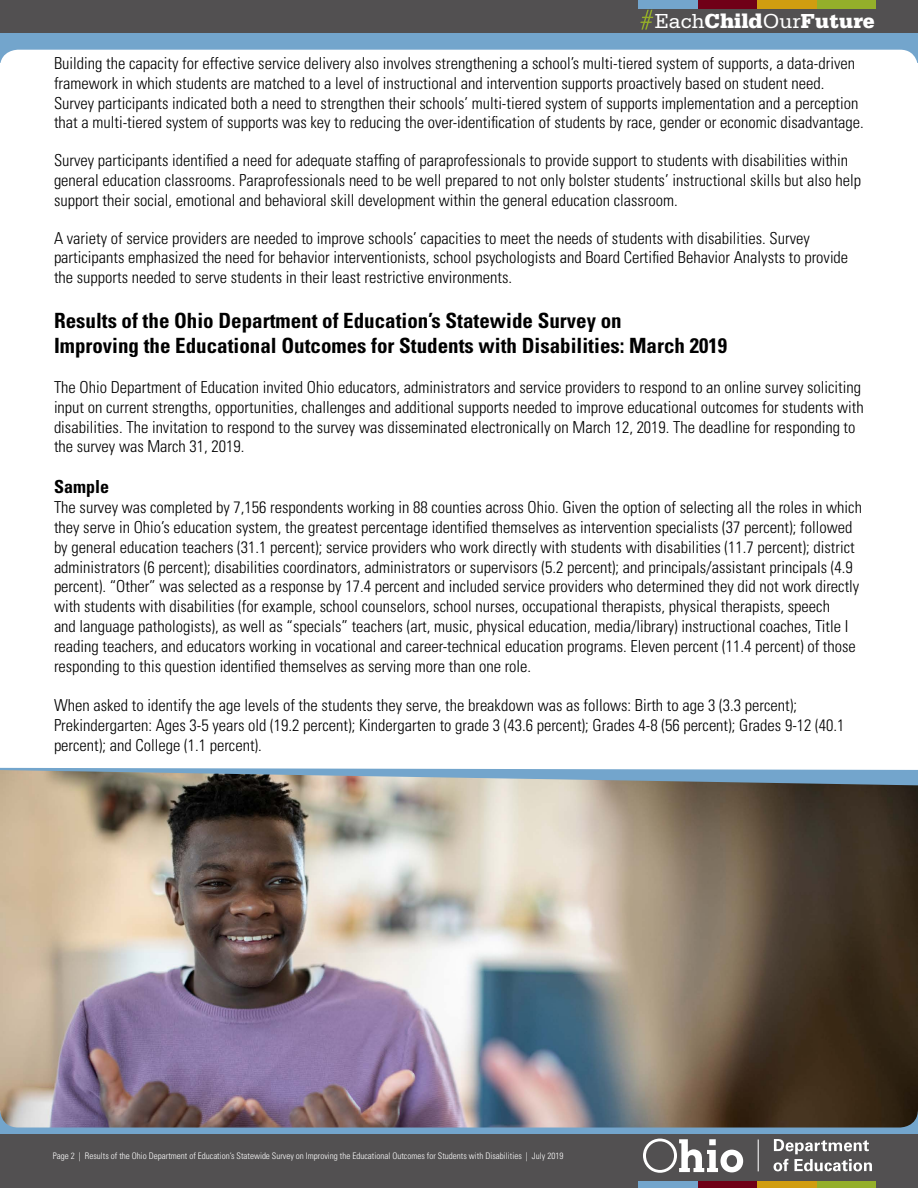
<style>
.page{position:relative;width:918px;height:1188px;background:#fff}
.page>*{position:absolute;margin:0;border:0;box-sizing:border-box;transform-origin:0 0}
.t1{font:900 21.45px "Serifa Std";color:#fff}
.t2{font:700 condensed 21px "Univers LT Std";color:#000}
.t3{font:700 condensed 18px "Univers LT Std";color:#000}
.t4{font:300 condensed 16.5px/19.8px "Univers LT Std";color:#000}
.t5{font:300 condensed 9px "Univers LT Std";color:#fff}
.s1{font-weight:400}
</style>
<div class="page">
<div style="left:0;top:1115px;width:918px;height:73px;background:#525051"></div>
<div style="left:0;top:0;width:918px;height:36px;background:#525051"></div>
<div style="left:0;top:33px;width:918px;height:30px;background:#73a5cc"></div>
<div style="left:0;top:1105px;width:918px;height:29px;background:#73a5cc"></div>
<div style="left:816px;top:0;width:60px;height:8px;background:#94af2a"></div>
<div style="left:757px;top:0;width:59px;height:8px;background:#d19d10"></div>
<div style="left:698px;top:0;width:59px;height:8px;background:#700017"></div>
<div style="left:639px;top:0;width:59px;height:8px;background:#73a5cc"></div>
<svg style="left:640px;top:10px;width:13px;height:20px"></svg>
<div style="left:816px;top:1181px;width:60px;height:7px;background:#94af2a"></div>
<div style="left:757px;top:1181px;width:59px;height:7px;background:#d19d10"></div>
<div style="left:698px;top:1181px;width:59px;height:7px;background:#700017"></div>
<div style="left:639px;top:1181px;width:59px;height:7px;background:#73a5cc"></div>
<svg style="left:643px;top:1139px;width:100px;height:34px"></svg>
<hr style="left:758px;top:1139px;width:1px;height:32px;background:#fff">
<svg style="left:774px;top:1139px;width:98px;height:32px"></svg>
<div style="left:0;top:50px;width:918px;height:1075px;background:#fff;border-radius:18px"></div>
<img style="left:0;top:770px;width:918px;height:358px">
<h1 class="t1" style="left:655px;top:8px;width:222px"><span class="s1">Each</span>Child<span class="s1">Our</span>Future</h1>
<p class="t4" style="left:54px;top:53px;width:811px">Building the capacity for effective service delivery also involves strengthening a school’s multi-tiered system of supports, a data-driven framework in which students are matched to a level of instructional and intervention supports proactively based on student need.<br>Survey participants indicated both a need to strengthen their schools’ multi-tiered system of supports implementation and a perception that a multi-tiered system of supports was key to reducing the over-identification of students by race, gender or economic disadvantage.</p>
<p class="t4" style="left:54px;top:150px;width:809px">Survey participants identified a need for adequate staffing of paraprofessionals to provide support to students with disabilities within general education classrooms. Paraprofessionals need to be well prepared to not only bolster students’ instructional skills but also help support their social, emotional and behavioral skill development within the general education classroom.</p>
<p class="t4" style="left:54px;top:228px;width:796px">A variety of service providers are needed to improve schools’ capacities to meet the needs of students with disabilities. Survey participants emphasized the need for behavior interventionists, school psychologists and Board Certified Behavior Analysts to provide the supports needed to serve students in their least restrictive environments.</p>
<p class="t2" style="left:54px;top:308px;width:569px">Results of the Ohio Department of Education’s Statewide Survey on</p>
<p class="t2" style="left:54px;top:333px;width:675px">Improving the Educational Outcomes for Students with Disabilities: March 2019</p>
<p class="t4" style="left:54px;top:377px;width:811px">The Ohio Department of Education invited Ohio educators, administrators and service providers to respond to an online survey soliciting input on current strengths, opportunities, challenges and additional supports needed to improve educational outcomes for students with disabilities. The invitation to respond to the survey was disseminated electronically on March 12, 2019. The deadline for responding to the survey was March 31, 2019.</p>
<p class="t3" style="left:54px;top:476px;width:57px">Sample</p>
<p class="t4" style="left:54px;top:498px;width:810px">The survey was completed by 7,156 respondents working in 88 counties across Ohio. Given the option of selecting all the roles in which they serve in Ohio’s education system, the greatest percentage identified themselves as intervention specialists (37 percent); followed by general education teachers (31.1 percent); service providers who work directly with students with disabilities (11.7 percent); district administrators (6 percent); disabilities coordinators, administrators or supervisors (5.2 percent); and principals/assistant principals (4.9 percent). “Other” was selected as a response by 17.4 percent and included service providers who determined they did not work directly with students with disabilities (for example, school counselors, school nurses, occupational therapists, physical therapists, speech<br>and language pathologists), as well as “specials” teachers (art, music, physical education, media/library) instructional coaches, Title I reading teachers, and educators working in vocational and career-technical education programs. Eleven percent (11.4 percent) of those responding to this question identified themselves as serving more than one role.</p>
<p class="t4" style="left:54px;top:696px;width:792px">When asked to identify the age levels of the students they serve, the breakdown was as follows: Birth to age 3 (3.3 percent);<br>Prekindergarten: Ages 3-5 years old (19.2 percent); Kindergarten to grade 3 (43.6 percent); Grades 4-8 (56 percent); Grades 9-12 (40.1 percent); and College (1.1 percent).</p>
<p class="t5" style="left:53px;top:1150px;width:512px">Page 2 | Results of the Ohio Department of Education’s Statewide Survey on Improving the Educational Outcomes for Students with Disabilities | July 2019</p>
</div>
